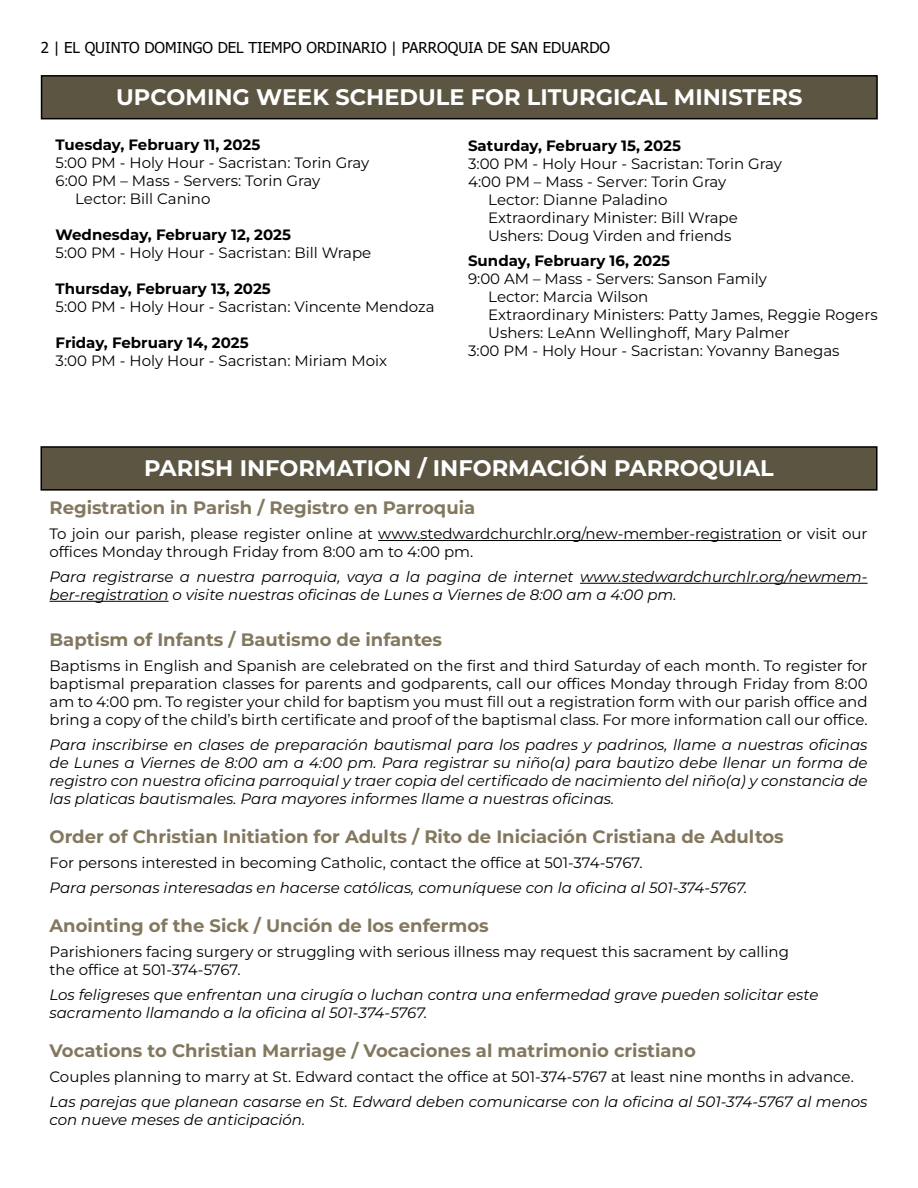
<style>
.page{position:relative;width:918px;height:1188px;background:#fff}
.page>*{position:absolute;margin:0;border:0;box-sizing:border-box;transform-origin:0 0}
.t1{font:700 22.5px "Montserrat";color:#fff}
.t2{font:700 18px "Montserrat";color:#83785f}
.t3{font:15px/18px "Montserrat";color:#000}
.t4{font:italic 15px/18px "Montserrat";color:#000}
.t5{font:700 15px "Montserrat";color:#000}
.t6{font:15px "Tahoma";color:#000}
</style>
<div class="page">
<hr style="left:378px;top:540px;width:404px;height:1px;background:#000">
<hr style="left:580px;top:583px;width:288px;height:1px;background:#000">
<hr style="left:50px;top:601px;width:119px;height:1px;background:#000">
<div style="left:42px;top:76px;width:835px;height:43px;background:#5c5542"></div>
<div style="left:41px;top:75px;width:837px;height:44px;border:2px solid #000"></div>
<div style="left:41px;top:447px;width:836px;height:43px;background:#5c5542"></div>
<div style="left:40px;top:446px;width:838px;height:45px;border:2px solid #000"></div>
<p class="t6" style="left:41px;top:37px;width:571px">2 | EL QUINTO DOMINGO DEL TIEMPO ORDINARIO | PARROQUIA DE SAN EDUARDO</p>
<h1 class="t1" style="left:116px;top:82px;width:688px">UPCOMING WEEK SCHEDULE FOR LITURGICAL MINISTERS</h1>
<p class="t5" style="left:56px;top:135px;width:206px">Tuesday, February 11, 2025</p>
<p class="t3" style="left:56px;top:154px;width:315px">5:00 PM - Holy Hour - Sacristan: Torin Gray</p>
<p class="t3" style="left:56px;top:172px;width:266px">6:00 PM – Mass - Servers: Torin Gray</p>
<p class="t3" style="left:75px;top:190px;width:137px">Lector: Bill Canino</p>
<p class="t5" style="left:56px;top:225px;width:237px">Wednesday, February 12, 2025</p>
<p class="t3" style="left:56px;top:244px;width:317px">5:00 PM - Holy Hour - Sacristan: Bill Wrape</p>
<p class="t5" style="left:56px;top:279px;width:217px">Thursday, February 13, 2025</p>
<p class="t3" style="left:56px;top:298px;width:381px">5:00 PM - Holy Hour - Sacristan: Vincente Mendoza</p>
<p class="t5" style="left:56px;top:333px;width:195px">Friday, February 14, 2025</p>
<p class="t3" style="left:56px;top:352px;width:333px">3:00 PM - Holy Hour - Sacristan: Miriam Moix</p>
<p class="t5" style="left:468px;top:136px;width:214px">Saturday, February 15, 2025</p>
<p class="t3" style="left:468px;top:154px;width:315px">3:00 PM - Holy Hour - Sacristan: Torin Gray</p>
<p class="t3" style="left:468px;top:172px;width:260px">4:00 PM – Mass - Server: Torin Gray</p>
<p class="t3" style="left:488px;top:190px;width:181px">Lector: Dianne Paladino</p>
<p class="t3" style="left:488px;top:208px;width:251px">Extraordinary Minister: Bill Wrape</p>
<p class="t3" style="left:488px;top:226px;width:245px">Ushers: Doug Virden and friends</p>
<p class="t5" style="left:468px;top:250px;width:204px">Sunday, February 16, 2025</p>
<p class="t3" style="left:468px;top:269px;width:301px">9:00 AM – Mass - Servers: Sanson Family</p>
<p class="t3" style="left:488px;top:287px;width:162px">Lector: Marcia Wilson</p>
<p class="t3" style="left:488px;top:305px;width:391px">Extraordinary Ministers: Patty James, Reggie Rogers</p>
<p class="t3" style="left:488px;top:323px;width:303px">Ushers: LeAnn Wellinghoff, Mary Palmer</p>
<p class="t3" style="left:468px;top:341px;width:373px">3:00 PM - Holy Hour - Sacristan: Yovanny Banegas</p>
<h1 class="t1" style="left:144px;top:453px;width:631px">PARISH INFORMATION / INFORMACIÓN PARROQUIAL</h1>
<p class="t2" style="left:50px;top:496px;width:427px">Registration in Parish / Registro en Parroquia</p>
<p class="t3" style="left:50px;top:524px;width:820px">To join our parish, please register online at www.stedwardchurchlr.org/new-member-registration or visit our offices Monday through Friday from 8:00 am to 4:00 pm.</p>
<p class="t4" style="left:50px;top:567px;width:820px">Para registrarse a nuestra parroquia, vaya a la pagina de internet www.stedwardchurchlr.org/newmem&shy;ber-registration o visite nuestras oficinas de Lunes a Viernes de 8:00 am a 4:00 pm.</p>
<p class="t2" style="left:50px;top:628px;width:394px">Baptism of Infants / Bautismo de infantes</p>
<p class="t3" style="left:50px;top:656px;width:820px;text-align:justify">Baptisms in English and Spanish are celebrated on the first and third Saturday of each month. To register for baptismal preparation classes for parents and godparents, call our offices Monday through Friday from 8:00 am to 4:00 pm. To register your child for baptism you must fill out a registration form with our parish office and bring a copy of the child’s birth certificate and proof of the baptismal class. For more information call our office.</p>
<p class="t4" style="left:50px;top:735px;width:820px;text-align:justify">Para inscribirse en clases de preparación bautismal para los padres y padrinos, llame a nuestras oficinas de Lunes a Viernes de 8:00 am a 4:00 pm. Para registrar su niño(a) para bautizo debe llenar un forma de registro con nuestra oficina parroquial y traer copia del certificado de nacimiento del niño(a) y constancia de las platicas bautismales. Para mayores informes llame a nuestras oficinas.</p>
<p class="t2" style="left:50px;top:825px;width:736px">Order of Christian Initiation for Adults / Rito de Iniciación Cristiana de Adultos</p>
<p class="t3" style="left:50px;top:853px;width:595px">For persons interested in becoming Catholic, contact the office at 501-374-5767.</p>
<p class="t4" style="left:50px;top:878px;width:699px">Para personas interesadas en hacerse católicas, comuníquese con la oficina al 501-374-5767.</p>
<p class="t2" style="left:50px;top:914px;width:441px">Anointing of the Sick / Unción de los enfermos</p>
<p class="t3" style="left:50px;top:942px;width:741px">Parishioners facing surgery or struggling with serious illness may request this sacrament by calling the office at 501-374-5767.</p>
<p class="t4" style="left:50px;top:985px;width:770px">Los feligreses que enfrentan una cirugía o luchan contra una enfermedad grave pueden solicitar este sacramento llamando a la oficina al 501-374-5767.</p>
<p class="t2" style="left:50px;top:1039px;width:648px">Vocations to Christian Marriage / Vocaciones al matrimonio cristiano</p>
<p class="t3" style="left:50px;top:1067px;width:806px">Couples planning to marry at St. Edward contact the office at 501-374-5767 at least nine months in advance.</p>
<p class="t4" style="left:50px;top:1092px;width:820px">Las parejas que planean casarse en St. Edward deben comunicarse con la oficina al 501-374-5767 al menos con nueve meses de anticipación.</p>
</div>
